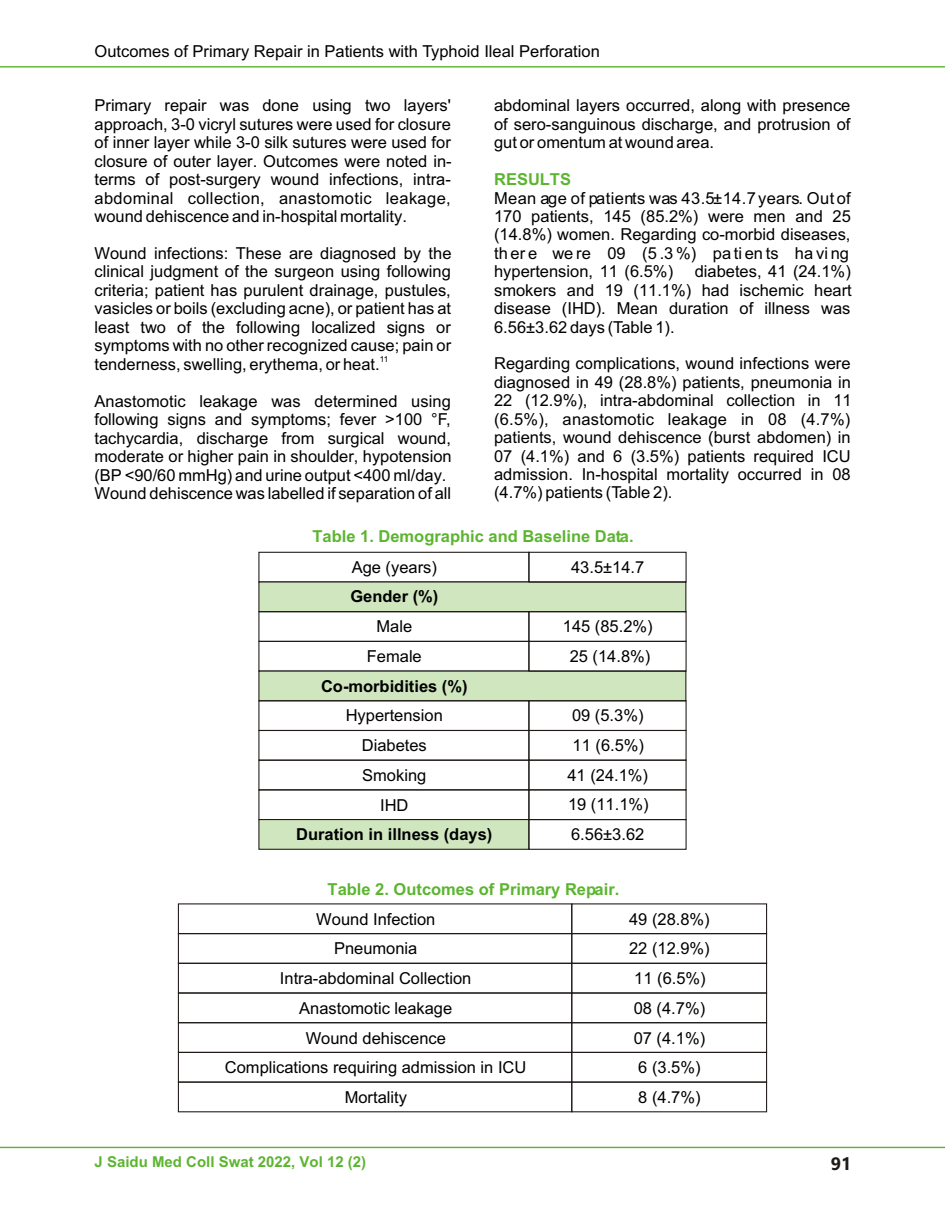
<style>
.page{position:relative;width:945px;height:1215px;background:#fff}
.page>*{position:absolute;margin:0;border:0;box-sizing:border-box;transform-origin:0 0}
.t1{font:700 18px "Segoe UI";color:#1f1a17}
.t2{font:16.5px/29.7px "Arial";color:#000;text-align:center}
.t3{font:700 16.5px "Arial";color:#5cb530}
.t4{font:700 16.5px "Arial";color:#000}
.t5{font:16.5px "Arial";letter-spacing:.025em;color:#000}
.t6{font:700 15px "Arial";color:#5cb530}
.t7{font:8.25px "Arial";color:#000}
</style>
<div class="page">
<hr style="left:0;top:66px;width:945px;height:2px;background:#5cb530">
<hr style="left:0;top:1147px;width:945px;height:1px;background:#5cb530">
<div style="left:258px;top:552px;width:271px;height:31px;border:1px solid #1f1a17"></div>
<div style="left:258px;top:581px;width:428px;height:31px;background:#cfe6bf;border:1px solid #1f1a17"></div>
<div style="left:258px;top:611px;width:271px;height:31px;border:1px solid #1f1a17"></div>
<div style="left:258px;top:641px;width:271px;height:31px;border:1px solid #1f1a17"></div>
<div style="left:258px;top:671px;width:428px;height:30px;background:#cfe6bf"></div>
<div style="left:258px;top:700px;width:271px;height:31px;border:1px solid #1f1a17"></div>
<div style="left:258px;top:730px;width:271px;height:31px;border:1px solid #1f1a17"></div>
<div style="left:258px;top:760px;width:271px;height:30px;border:1px solid #1f1a17"></div>
<div style="left:258px;top:789px;width:271px;height:31px;border:1px solid #1f1a17"></div>
<div style="left:258px;top:819px;width:271px;height:31px;background:#cfe6bf;border:1px solid #1f1a17"></div>
<div style="left:528px;top:552px;width:159px;height:31px;border:1px solid #1f1a17"></div>
<div style="left:528px;top:611px;width:159px;height:31px;border:1px solid #1f1a17"></div>
<div style="left:528px;top:641px;width:159px;height:31px;border:1px solid #1f1a17"></div>
<div style="left:528px;top:700px;width:159px;height:31px;border:1px solid #1f1a17"></div>
<div style="left:528px;top:730px;width:159px;height:31px;border:1px solid #1f1a17"></div>
<div style="left:528px;top:760px;width:159px;height:30px;border:1px solid #1f1a17"></div>
<div style="left:528px;top:789px;width:159px;height:31px;border:1px solid #1f1a17"></div>
<div style="left:528px;top:819px;width:159px;height:31px;border:1px solid #1f1a17"></div>
<div style="left:178px;top:933px;width:394px;height:31px;border:1px solid #1f1a17"></div>
<div style="left:178px;top:963px;width:394px;height:31px;border:1px solid #1f1a17"></div>
<div style="left:178px;top:992px;width:394px;height:31px;border:1px solid #1f1a17"></div>
<div style="left:178px;top:1022px;width:394px;height:31px;border:1px solid #1f1a17"></div>
<div style="left:178px;top:1052px;width:394px;height:31px;border:1px solid #1f1a17"></div>
<div style="left:178px;top:1082px;width:394px;height:30px;border:1px solid #1f1a17"></div>
<div style="left:571px;top:933px;width:196px;height:31px;border:1px solid #1f1a17"></div>
<div style="left:571px;top:963px;width:196px;height:31px;border:1px solid #1f1a17"></div>
<div style="left:571px;top:992px;width:196px;height:31px;border:1px solid #1f1a17"></div>
<div style="left:571px;top:1022px;width:196px;height:31px;border:1px solid #1f1a17"></div>
<div style="left:571px;top:1052px;width:196px;height:31px;border:1px solid #1f1a17"></div>
<div style="left:571px;top:1082px;width:196px;height:30px;border:1px solid #1f1a17"></div>
<p class="t2" style="left:94px;top:38px;width:507px">Outcomes of Primary Repair in Patients with Typhoid Ileal Perforation</p>
<p class="t2" style="left:94px;top:92px;width:358px">Primary repair was done using two layers'</p>
<p class="t2" style="left:494px;top:92px;width:358px">abdominal layers occurred, along with presence</p>
<p class="t2" style="left:94px;top:111px;width:358px">approach, 3-0 vicryl sutures were used for closure</p>
<p class="t2" style="left:494px;top:111px;width:358px">of sero-sanguinous discharge, and protrusion of</p>
<p class="t2" style="left:94px;top:129px;width:358px">of inner layer while 3-0 silk sutures were used for</p>
<p class="t2" style="left:494px;top:129px;width:222px">gut or omentum at wound area.</p>
<p class="t2" style="left:94px;top:153px;width:359px;line-height:18.5px;text-align:justify">closure of outer layer. Outcomes were noted in&shy;terms of post-surgery wound infections, intra&shy;abdominal collection, anastomotic leakage,</p>
<p class="t3" style="left:494px;top:173px;width:78px">RESULTS</p>
<p class="t5" style="left:494px;top:192px;width:358px">Mean age of patients was 43.5±14.7 years. Out of</p>
<p class="t2" style="left:94px;top:203px;width:314px">wound dehiscence and in-hospital mortality.</p>
<p class="t2" style="left:494px;top:208px;width:358px;line-height:18.5px;text-align:left">170 patients, 145 (85.2%) were men and 25 (14.8%) women. Regarding co-morbid diseases,</p>
<p class="t2" style="left:94px;top:240px;width:359px">Wound infections: These are diagnosed by the</p>
<p class="t2" style="left:494px;top:240px;width:357px">th er e we re 09 (5 .3 %) pa ti en ts ha vi ng</p>
<p class="t2" style="left:94px;top:258px;width:358px">clinical judgment of the surgeon using following</p>
<p class="t2" style="left:494px;top:258px;width:181px">hypertension, 11 (6.5%)</p>
<p class="t2" style="left:695px;top:258px;width:158px">diabetes, 41 (24.1%)</p>
<p class="t2" style="left:94px;top:277px;width:358px">criteria; patient has purulent drainage, pustules,</p>
<p class="t2" style="left:494px;top:277px;width:359px">smokers and 19 (11.1%) had ischemic heart</p>
<p class="t2" style="left:94px;top:295px;width:358px">vasicles or boils (excluding acne), or patient has at</p>
<p class="t2" style="left:494px;top:295px;width:358px">disease (IHD). Mean duration of illness was</p>
<p class="t2" style="left:94px;top:313px;width:358px">least two of the following localized signs or</p>
<p class="t2" style="left:494px;top:313px;width:182px">6.56±3.62 days (Table 1).</p>
<p class="t2" style="left:94px;top:332px;width:358px">symptoms with no other recognized cause; pain or</p>
<p class="t7" style="left:380px;top:356px;width:10px">11</p>
<p class="t2" style="left:94px;top:351px;width:287px">tenderness, swelling, erythema, or heat.</p>
<p class="t2" style="left:494px;top:356px;width:358px;line-height:18.5px;text-align:left">Regarding complications, wound infections were diagnosed in 49 (28.8%) patients, pneumonia in</p>
<p class="t2" style="left:94px;top:388px;width:358px">Anastomotic leakage was determined using</p>
<p class="t2" style="left:494px;top:387px;width:359px">22 (12.9%), intra-abdominal collection in 11</p>
<p class="t2" style="left:94px;top:406px;width:358px">following signs and symptoms; fever &gt;100 °F,</p>
<p class="t2" style="left:494px;top:406px;width:358px">(6.5%), anastomotic leakage in 08 (4.7%)</p>
<p class="t2" style="left:94px;top:425px;width:358px">tachycardia, discharge from surgical wound,</p>
<p class="t2" style="left:494px;top:424px;width:358px">patients, wound dehiscence (burst abdomen) in</p>
<p class="t2" style="left:94px;top:443px;width:359px">moderate or higher pain in shoulder, hypotension</p>
<p class="t2" style="left:494px;top:442px;width:358px">07 (4.1%) and 6 (3.5%) patients required ICU</p>
<p class="t2" style="left:94px;top:462px;width:354px">(BP &lt;90/60 mmHg) and urine output &lt;400 ml/day.</p>
<p class="t2" style="left:494px;top:461px;width:358px">admission. In-hospital mortality occurred in 08</p>
<p class="t2" style="left:94px;top:480px;width:358px">Wound dehiscence was labelled if separation of all</p>
<p class="t2" style="left:494px;top:479px;width:180px">(4.7%) patients (Table 2).</p>
<p class="t3" style="left:313px;top:530px;width:323px">Table 1. Demographic and Baseline Data.</p>
<p class="t2" style="left:352px;top:554px;width:87px">Age (years)</p>
<p class="t4" style="left:350px;top:590px;width:89px">Gender (%)</p>
<p class="t2" style="left:367px;top:613px;width:56px">Male<br>Female</p>
<p class="t4" style="left:321px;top:680px;width:148px">Co-morbidities (%)</p>
<p class="t2" style="left:346px;top:702px;width:99px">Hypertension<br>Diabetes<br>Smoking<br>IHD</p>
<p class="t4" style="left:296px;top:828px;width:198px">Duration in illness (days)</p>
<p class="t2" style="left:571px;top:553px;width:75px">43.5±14.7</p>
<p class="t2" style="left:563px;top:613px;width:91px">145 (85.2%)<br>25 (14.8%)</p>
<p class="t2" style="left:567px;top:702px;width:83px">09 (5.3%)<br>11 (6.5%)<br>41 (24.1%)<br>19 (11.1%)<br>6.56±3.62</p>
<p class="t3" style="left:328px;top:883px;width:293px">Table 2. Outcomes of Primary Repair.</p>
<p class="t2" style="left:225px;top:905px;width:303px">Wound Infection<br>Pneumonia<br>Intra-abdominal Collection<br>Anastomotic leakage<br>Wound dehiscence<br>Complications requiring admission in ICU<br>Mortality</p>
<p class="t2" style="left:629px;top:905px;width:82px">49 (28.8%)<br>22 (12.9%)<br>11 (6.5%)<br>08 (4.7%)<br>07 (4.1%)<br>6 (3.5%)<br>8 (4.7%)</p>
<p class="t6" style="left:94px;top:1156px;width:273px">J Saidu Med Coll Swat 2022, Vol 12 (2)</p>
<p class="t1" style="left:831px;top:1157px;width:22px">91</p>
</div>
